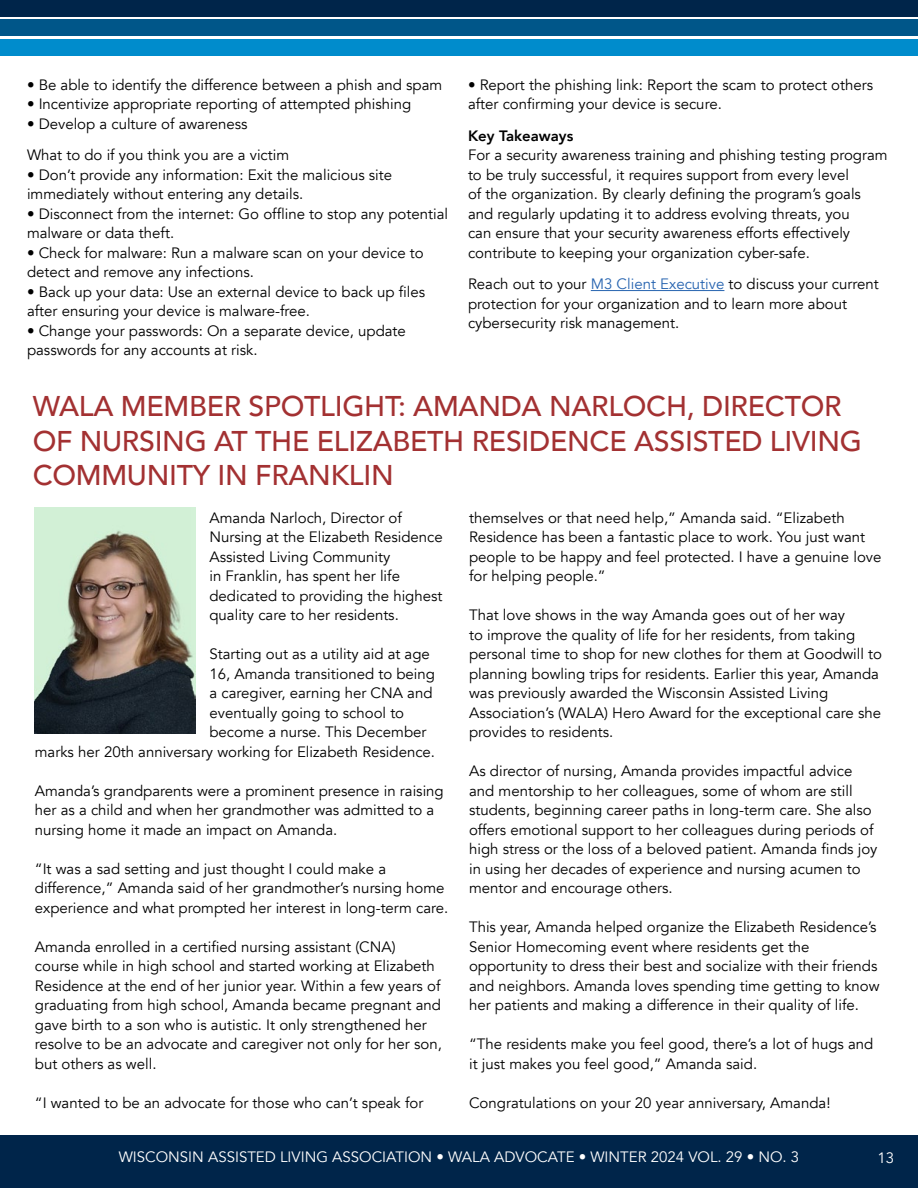
<style>
.page{position:relative;width:918px;height:1188px;background:#fff}
.page>*{position:absolute;margin:0;border:0;box-sizing:border-box;transform-origin:0 0}
.t1{font:500 28.5px/34.5px "Avenir";letter-spacing:-.01em;color:#a33132}
.t2{font:15px/19.5px "Avenir";color:#000}
.t3{font:15px "Avenir";color:#fff}
.t4{font:800 15px "Avenir";color:#000}
.s1{color:#2764b0}
</style>
<div class="page">
<div style="left:0;top:0;width:918px;height:16px;background:#00254a"></div>
<div style="left:0;top:20px;width:918px;height:16px;background:#005689"></div>
<div style="left:0;top:39px;width:918px;height:17px;background:#008ccc"></div>
<hr style="left:591px;top:290px;width:133px;height:1px;background:#2764b0">
<div style="left:0;top:1135px;width:918px;height:53px;background:#00254a"></div>
<img style="left:35px;top:508px;width:161px;height:226px">
<p class="t2" style="left:27px;top:75px;width:417px">• Be able to identify the difference between a phish and spam</p>
<p class="t2" style="left:27px;top:95px;width:386px">• Incentivize appropriate reporting of attempted phishing</p>
<p class="t2" style="left:27px;top:108px;width:264px;line-height:31.5px">• Develop a culture of awareness<br>What to do if you think you are a victim</p>
<p class="t2" style="left:27px;top:165px;width:367px">• Don’t provide any information: Exit the malicious site immediately without entering any details.</p>
<p class="t2" style="left:27px;top:204px;width:423px">• Disconnect from the internet: Go offline to stop any potential malware or data theft.</p>
<p class="t2" style="left:27px;top:243px;width:398px">• Check for malware: Run a malware scan on your device to detect and remove any infections.</p>
<p class="t2" style="left:27px;top:282px;width:400px">• Back up your data: Use an external device to back up files after ensuring your device is malware-free.</p>
<p class="t2" style="left:27px;top:321px;width:380px">• Change your passwords: On a separate device, update passwords for any accounts at risk.</p>
<p class="t2" style="left:468px;top:75px;width:407px">• Report the phishing link: Report the scam to protect others after confirming your device is secure.</p>
<p class="t4" style="left:468px;top:124px;width:107px">Key Takeaways</p>
<p class="t2" style="left:468px;top:146px;width:421px">For a security awareness training and phishing testing program to be truly successful, it requires support from every level<br>of the organization. By clearly defining the program’s goals and regularly updating it to address evolving threats, you<br>can ensure that your security awareness efforts effectively contribute to keeping your organization cyber-safe.</p>
<p class="t2" style="left:468px;top:275px;width:412px">Reach out to your <span class="s1">M3 Client Executive</span> to discuss your current protection for your organization and to learn more about cybersecurity risk management.</p>
<h1 class="t1" style="left:33px;top:388px;width:831px">WALA MEMBER SPOTLIGHT: AMANDA NARLOCH, DIRECTOR<br>OF NURSING AT THE ELIZABETH RESIDENCE ASSISTED LIVING<br>COMMUNITY IN FRANKLIN</h1>
<p class="t2" style="left:209px;top:508px;width:235px">Amanda Narloch, Director of<br>Nursing at the Elizabeth Residence<br>Assisted Living Community<br>in Franklin, has spent her life dedicated to providing the highest quality care to her residents.</p>
<p class="t2" style="left:209px;top:645px;width:222px">Starting out as a utility aid at age</p>
<p class="t2" style="left:209px;top:664px;width:227px">16, Amanda transitioned to being</p>
<p class="t2" style="left:209px;top:684px;width:225px">a caregiver, earning her CNA and</p>
<p class="t2" style="left:209px;top:703px;width:196px">eventually going to school to</p>
<p class="t2" style="left:209px;top:723px;width:219px">become a nurse. This December</p>
<p class="t2" style="left:35px;top:742px;width:402px">marks her 20th anniversary working for Elizabeth Residence.</p>
<p class="t2" style="left:35px;top:781px;width:410px">Amanda’s grandparents were a prominent presence in raising her as a child and when her grandmother was admitted to a nursing home it made an impact on Amanda.</p>
<p class="t2" style="left:35px;top:859px;width:415px">“It was a sad setting and just thought I could make a difference,” Amanda said of her grandmother’s nursing home experience and what prompted her interest in long-term care.</p>
<p class="t2" style="left:35px;top:937px;width:409px">Amanda enrolled in a certified nursing assistant (CNA) course while in high school and started working at Elizabeth Residence at the end of her junior year. Within a few years of graduating from high school, Amanda became pregnant and gave birth to a son who is autistic. It only strengthened her resolve to be an advocate and caregiver not only for her son, but others as well.</p>
<p class="t2" style="left:35px;top:1093px;width:390px">“I wanted to be an advocate for those who can’t speak for</p>
<p class="t2" style="left:469px;top:508px;width:414px">themselves or that need help,” Amanda said. “Elizabeth Residence has been a fantastic place to work. You just want people to be happy and feel protected. I have a genuine love for helping people.”</p>
<p class="t2" style="left:469px;top:606px;width:414px">That love shows in the way Amanda goes out of her way<br>to improve the quality of life for her residents, from taking personal time to shop for new clothes for them at Goodwill to planning bowling trips for residents. Earlier this year, Amanda was previously awarded the Wisconsin Assisted Living Association’s (WALA) Hero Award for the exceptional care she provides to residents.</p>
<p class="t2" style="left:469px;top:762px;width:410px">As director of nursing, Amanda provides impactful advice and mentorship to her colleagues, some of whom are still students, beginning career paths in long-term care. She also offers emotional support to her colleagues during periods of high stress or the loss of a beloved patient. Amanda finds joy in using her decades of experience and nursing acumen to mentor and encourage others.</p>
<p class="t2" style="left:469px;top:918px;width:412px">This year, Amanda helped organize the Elizabeth Residence’s Senior Homecoming event where residents get the opportunity to dress their best and socialize with their friends and neighbors. Amanda loves spending time getting to know her patients and making a difference in their quality of life.</p>
<p class="t2" style="left:469px;top:1035px;width:406px">“The residents make you feel good, there’s a lot of hugs and it just makes you feel good,” Amanda said.</p>
<p class="t2" style="left:469px;top:1093px;width:363px">Congratulations on your 20 year anniversary, Amanda!</p>
<p class="t3" style="left:119px;top:1148px;width:682px">WISCONSIN ASSISTED LIVING ASSOCIATION • WALA ADVOCATE • WINTER 2024 VOL. 29 • NO. 3</p>
<p class="t3" style="left:877px;top:1148px;width:18px">13</p>
</div>
